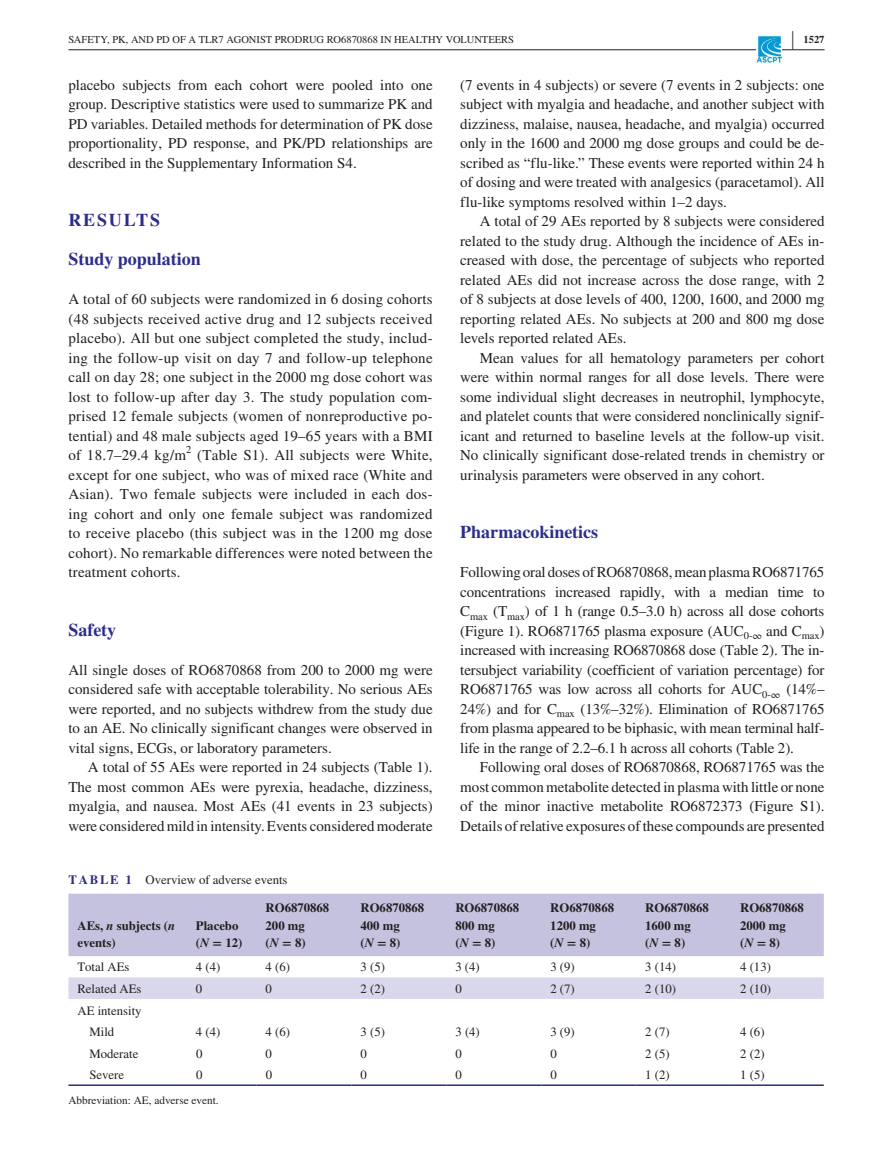
<style>
.page{position:relative;width:893px;height:1174px;background:#fff}
.page>*{position:absolute;margin:0;border:0;box-sizing:border-box;transform-origin:0 0}
.t1{font:700 25.95px "STIX";color:#231f20;scale:.36 1}
.t2{font:700 18px/39px "STIX";color:#2c2d8c}
.t3{font:15px/19.5px "STIX";color:#231f20;text-align:justify}
.t4{font:12.75px/21.6px "STIX";color:#231f20}
.t5{font:700 12.75px/17.2px "STIX";color:#231f20}
.t6{font:11.25px "STIX";color:#231f20}
.t7{font:10.5px "STIX";color:#231f20}
.t8{font:700 10.5px "STIX";color:#231f20}
.s1{font-weight:700;color:#2c2d8c}
.s2{font-style:italic}
</style>
<div class="page">
<hr style="left:68px;top:49px;width:756px;height:1px;background:#231f20">
<img style="left:756px;top:37px;width:26px;height:25px">
<div style="left:68px;top:893px;width:756px;height:63px;background:#c4c2df"></div>
<div style="left:68px;top:977px;width:756px;height:22px;background:#d9d7eb"></div>
<hr style="left:68px;top:1084px;width:119px;height:2px;background:#2c2d8c">
<hr style="left:187px;top:1084px;width:70px;height:2px;background:#2c2d8c">
<hr style="left:257px;top:1084px;width:94px;height:2px;background:#2c2d8c">
<hr style="left:351px;top:1084px;width:95px;height:2px;background:#2c2d8c">
<hr style="left:446px;top:1084px;width:95px;height:2px;background:#2c2d8c">
<hr style="left:541px;top:1084px;width:95px;height:2px;background:#2c2d8c">
<hr style="left:636px;top:1084px;width:95px;height:2px;background:#2c2d8c">
<hr style="left:731px;top:1084px;width:93px;height:2px;background:#2c2d8c">
<h1 class="t1" style="left:792px;top:25px;width:7px">|</h1>
<p class="t7" style="left:68px;top:32px;width:447px">SAFETY, PK, AND PD OF A TLR7 AGONIST PRODRUG RO6870868 IN HEALTHY VOLUNTEERS</p>
<p class="t8" style="left:803px;top:33px;width:22px">1527</p>
<p class="t3" style="left:68px;top:76px;width:366px">placebo subjects from each cohort were pooled into one group. Descriptive statistics were used to summarize PK and PD variables. Detailed methods for determination of PK dose proportionality, PD response, and PK/PD relationships are described in the Supplementary Information S4.</p>
<p class="t3" style="left:460px;top:76px;width:366px">(7 events in 4 subjects) or severe (7 events in 2 subjects: one subject with myalgia and headache, and another subject with dizziness, malaise, nausea, headache, and myalgia) occurred only in the 1600 and 2000 mg dose groups and could be de&shy;scribed as “flu-like.” These events were reported within 24 h of dosing and were treated with analgesics (paracetamol). All flu-like symptoms resolved within 1–2 days.</p>
<p class="t3" style="left:460px;top:212px;width:366px;text-indent:19px">A total of 29 AEs reported by 8 subjects were considered related to the study drug. Although the incidence of AEs in&shy;creased with dose, the percentage of subjects who reported related AEs did not increase across the dose range, with 2 of 8 subjects at dose levels of 400, 1200, 1600, and 2000 mg reporting related AEs. No subjects at 200 and 800 mg dose levels reported related AEs.</p>
<p class="t3" style="left:460px;top:349px;width:366px;text-indent:20px">Mean values for all hematology parameters per cohort were within normal ranges for all dose levels. There were some individual slight decreases in neutrophil, lymphocyte, and platelet counts that were considered nonclinically signif&shy;icant and returned to baseline levels at the follow-up visit.<br>No clinically significant dose-related trends in chemistry or urinalysis parameters were observed in any cohort.</p>
<p class="t2" style="left:68px;top:200px;width:134px">RESULTS<br>Study population</p>
<p class="t3" style="left:68px;top:290px;width:366px">A total of 60 subjects were randomized in 6 dosing cohorts (48 subjects received active drug and 12 subjects received placebo). All but one subject completed the study, includ&shy;ing the follow-up visit on day 7 and follow-up telephone call on day 28; one subject in the 2000 mg dose cohort was lost to follow-up after day 3. The study population com&shy;prised 12 female subjects (women of nonreproductive po&shy;tential) and 48 male subjects aged 19–65 years with a BMI of 18.7–29.4 kg/m</p>
<p class="t7" style="left:186px;top:443px;width:7px">2</p>
<p class="t3" style="left:68px;top:446px;width:366px;text-indent:129px">(Table S1). All subjects were White, except for one subject, who was of mixed race (White and Asian). Two female subjects were included in each dos&shy;ing cohort and only one female subject was randomized to receive placebo (this subject was in the 1200 mg dose cohort). No remarkable differences were noted between the treatment cohorts.</p>
<p class="t2" style="left:460px;top:512px;width:139px">Pharmacokinetics</p>
<p class="t3" style="left:460px;top:563px;width:366px">Following oral doses of RO6870868, mean plasma RO6871765 concentrations increased rapidly, with a median time to C<sub>max</sub> (T<sub>max</sub>) of 1 h (range 0.5–3.0 h) across all dose cohorts (Figure 1). RO6871765 plasma exposure (AUC<sub>0-∞</sub> and C<sub>max</sub>) increased with increasing RO6870868 dose (Table 2). The in&shy;tersubject variability (coefficient of variation percentage) for RO6871765 was low across all cohorts for AUC<sub>0-∞</sub> (14%– 24%) and for C<sub>max</sub> (13%–32%). Elimination of RO6871765 from plasma appeared to be biphasic, with mean terminal half&shy;life in the range of 2.2–6.1 h across all cohorts (Table 2).</p>
<p class="t3" style="left:460px;top:758px;width:366px;text-indent:20px">Following oral doses of RO6870868, RO6871765 was the most common metabolite detected in plasma with little or none of the minor inactive metabolite RO6872373 (Figure S1).<br>Details of relative exposures of these compounds are presented</p>
<p class="t2" style="left:68px;top:610px;width:49px">Safety</p>
<p class="t3" style="left:68px;top:661px;width:366px">All single doses of RO6870868 from 200 to 2000 mg were considered safe with acceptable tolerability. No serious AEs were reported, and no subjects withdrew from the study due to an AE. No clinically significant changes were observed in vital signs, ECGs, or laboratory parameters.</p>
<p class="t3" style="left:68px;top:758px;width:366px;text-indent:20px">A total of 55 AEs were reported in 24 subjects (Table 1).<br>The most common AEs were pyrexia, headache, dizziness, myalgia, and nausea. Most AEs (41 events in 23 subjects) were considered mild in intensity. Events considered moderate</p>
<p class="t4" style="left:68px;top:869px;width:221px"><span class="s1">TABLE 1</span> Overview of adverse events</p>
<p class="t5" style="left:77px;top:916px;width:99px">AEs, <span class="s2">n</span> subjects (<span class="s2">n </span>events)</p>
<p class="t5" style="left:196px;top:916px;width:48px">Placebo (<span class="s2">N</span> = 12)</p>
<p class="t5" style="left:266px;top:899px;width:65px">RO6870868<br>200 mg<br>(<span class="s2">N</span> = 8)</p>
<p class="t5" style="left:360px;top:899px;width:65px">RO6870868<br>400 mg<br>(<span class="s2">N</span> = 8)</p>
<p class="t5" style="left:455px;top:899px;width:65px">RO6870868<br>800 mg<br>(<span class="s2">N</span> = 8)</p>
<p class="t5" style="left:550px;top:899px;width:65px">RO6870868<br>1200 mg<br>(<span class="s2">N</span> = 8)</p>
<p class="t5" style="left:645px;top:899px;width:65px">RO6870868<br>1600 mg<br>(<span class="s2">N</span> = 8)</p>
<p class="t5" style="left:740px;top:899px;width:65px">RO6870868<br>2000 mg<br>(<span class="s2">N</span> = 8)</p>
<p class="t4" style="left:77px;top:957px;width:54px">Total AEs</p>
<p class="t4" style="left:196px;top:957px;width:26px">4 (4)</p>
<p class="t4" style="left:266px;top:957px;width:26px">4 (6)</p>
<p class="t4" style="left:360px;top:957px;width:26px">3 (5)</p>
<p class="t4" style="left:455px;top:957px;width:26px">3 (4)</p>
<p class="t4" style="left:550px;top:957px;width:26px">3 (9)</p>
<p class="t4" style="left:645px;top:957px;width:32px">3 (14)</p>
<p class="t4" style="left:740px;top:957px;width:32px">4 (13)</p>
<p class="t4" style="left:77px;top:978px;width:66px">Related AEs</p>
<p class="t4" style="left:196px;top:978px;width:8px">0</p>
<p class="t4" style="left:266px;top:978px;width:8px">0</p>
<p class="t4" style="left:361px;top:978px;width:26px">2 (2)</p>
<p class="t4" style="left:455px;top:978px;width:8px">0</p>
<p class="t4" style="left:550px;top:978px;width:26px">2 (7)</p>
<p class="t4" style="left:645px;top:978px;width:32px">2 (10)</p>
<p class="t4" style="left:740px;top:978px;width:32px">2 (10)</p>
<p class="t4" style="left:89px;top:1000px;width:54px;text-indent:-12px">AE intensity<br>Mild</p>
<p class="t4" style="left:196px;top:1021px;width:26px">4 (4)</p>
<p class="t4" style="left:266px;top:1021px;width:26px">4 (6)</p>
<p class="t4" style="left:361px;top:1021px;width:26px">3 (5)</p>
<p class="t4" style="left:455px;top:1021px;width:26px">3 (4)</p>
<p class="t4" style="left:550px;top:1021px;width:26px">3 (9)</p>
<p class="t4" style="left:645px;top:1021px;width:26px">2 (7)</p>
<p class="t4" style="left:740px;top:1021px;width:26px">4 (6)</p>
<p class="t4" style="left:90px;top:1043px;width:50px">Moderate</p>
<p class="t4" style="left:196px;top:1043px;width:8px">0</p>
<p class="t4" style="left:266px;top:1043px;width:8px">0</p>
<p class="t4" style="left:361px;top:1043px;width:8px">0</p>
<p class="t4" style="left:455px;top:1043px;width:8px">0</p>
<p class="t4" style="left:550px;top:1043px;width:8px">0</p>
<p class="t4" style="left:645px;top:1043px;width:26px">2 (5)</p>
<p class="t4" style="left:740px;top:1043px;width:26px">2 (2)</p>
<p class="t4" style="left:90px;top:1065px;width:36px">Severe</p>
<p class="t4" style="left:196px;top:1065px;width:8px">0</p>
<p class="t4" style="left:266px;top:1065px;width:8px">0</p>
<p class="t4" style="left:361px;top:1065px;width:8px">0</p>
<p class="t4" style="left:455px;top:1065px;width:8px">0</p>
<p class="t4" style="left:550px;top:1065px;width:8px">0</p>
<p class="t4" style="left:645px;top:1065px;width:26px">1 (2)</p>
<p class="t4" style="left:740px;top:1065px;width:26px">1 (5)</p>
<p class="t6" style="left:68px;top:1092px;width:152px">Abbreviation: AE, adverse event.</p>
</div>
